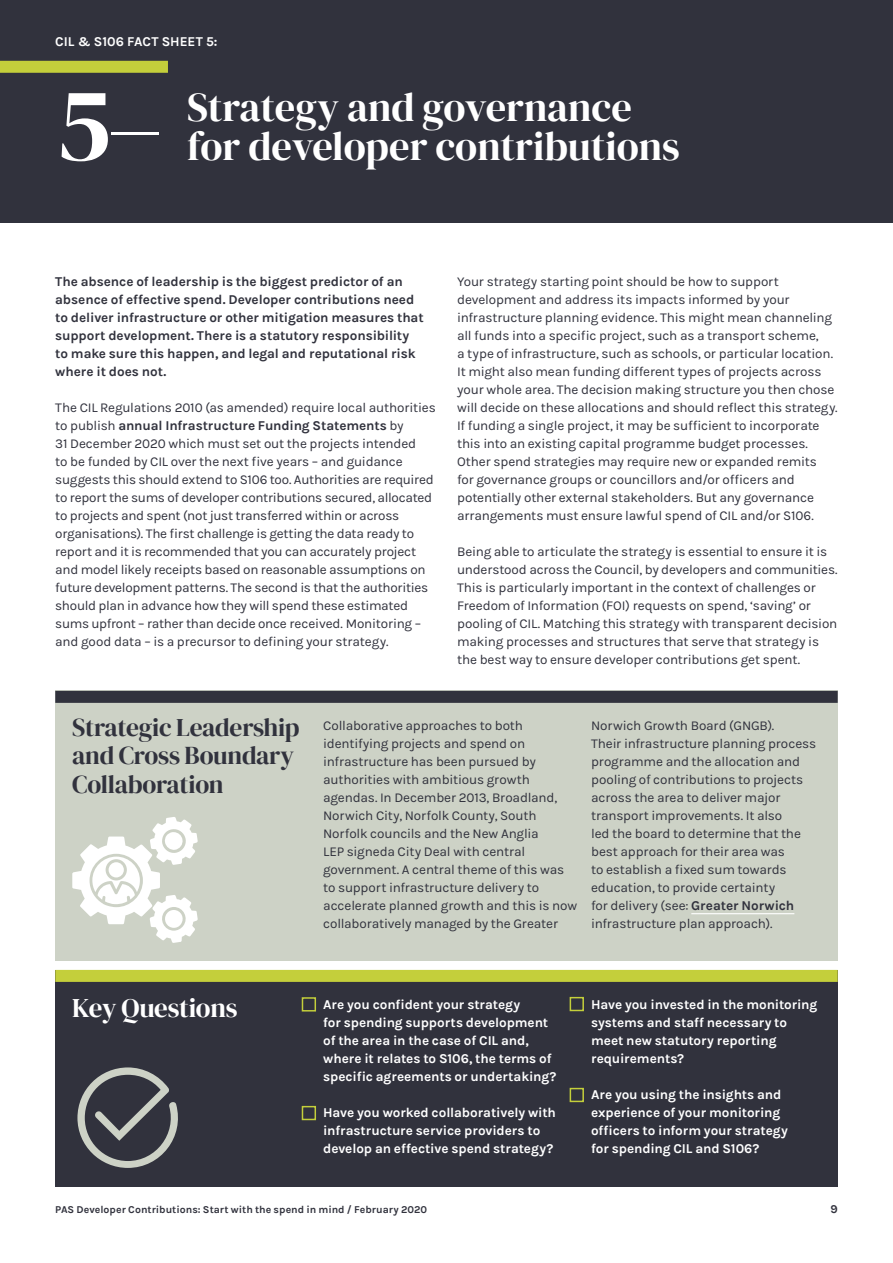
<style>
.page{position:relative;width:893px;height:1263px;background:#fff}
.page>*{position:absolute;margin:0;border:0;box-sizing:border-box;transform-origin:0 0}
.t1{font:105px "DM Serif Display";color:#fff}
.t2{font:40.5px/39px "DM Serif Display";color:#fff}
.t3{font:27px "DM Serif Display";letter-spacing:-.01em;color:#fff}
.t4{font:25.5px/28.5px "DM Serif Display";letter-spacing:-.01em;color:#31323d}
.t5{font:13.5px/18px "Karla";letter-spacing:-.015em;color:#31323d}
.t6{font:700 13.5px/18px "Karla";letter-spacing:-.005em;color:#fff}
.t7{font:700 13.5px/18px "Karla";letter-spacing:-.005em;color:#31323d}
.t8{font:700 12px "Karla";color:#31323d}
.t9{font:700 10.5px "Karla";color:#31323d}
.s1{font-weight:700}
</style>
<div class="page">
<div style="left:55px;top:970px;width:783px;height:216px;background:#31323d"></div>
<div style="left:55px;top:691px;width:783px;height:270px;background:#cdd2c6"></div>
<div style="left:55px;top:691px;width:783px;height:12px;background:#31323d"></div>
<div style="left:55px;top:970px;width:783px;height:12px;background:#c4cf3b"></div>
<hr style="left:691px;top:913px;width:103px;height:1px;background:#fff">
<div style="left:302px;top:997px;width:14px;height:14px;border:2px solid #c4cf3b"></div>
<div style="left:570px;top:997px;width:14px;height:14px;border:2px solid #c4cf3b"></div>
<div style="left:570px;top:1088px;width:14px;height:14px;border:2px solid #c4cf3b"></div>
<div style="left:302px;top:1106px;width:14px;height:14px;border:2px solid #c4cf3b"></div>
<svg style="left:77px;top:1067px;width:101px;height:101px"></svg>
<div style="left:0;top:0;width:893px;height:223px;background:#31323d"></div>
<div style="left:0;top:61px;width:168px;height:12px;background:#c4cf3b"></div>
<svg style="left:72px;top:817px;width:126px;height:126px"></svg>
<p class="t6" style="left:55px;top:32px;width:164px">CIL &amp; S106 FACT SHEET 5:</p>
<h1 class="t1" style="left:55px;top:64px;width:109px">5–</h1>
<h2 class="t2" style="left:187px;top:88px;width:494px">Strategy and governance for developer contributions</h2>
<p class="t7" style="left:55px;top:272px;width:370px">The absence of leadership is the biggest predictor of an absence of effective spend. Developer contributions need to deliver infrastructure or other mitigation measures that support development. There is a statutory responsibility to make sure this happen, and legal and reputational risk where it does not.</p>
<p class="t5" style="left:55px;top:398px;width:382px">The CIL Regulations 2010 (as amended) require local authorities to publish <span class="s1">annual Infrastructure Funding Statements</span> by<br>31 December 2020 which must set out the projects intended<br>to be funded by CIL over the next five years – and guidance suggests this should extend to S106 too. Authorities are required to report the sums of developer contributions secured, allocated to projects and spent (not just transferred within or across organisations). The first challenge is getting the data ready to report and it is recommended that you can accurately project and model likely receipts based on reasonable assumptions on future development patterns. The second is that the authorities should plan in advance how they will spend these estimated sums upfront – rather than decide once received. Monitoring – and good data – is a precursor to defining your strategy.</p>
<p class="t5" style="left:457px;top:272px;width:382px">Your strategy starting point should be how to support development and address its impacts informed by your infrastructure planning evidence. This might mean channeling all funds into a specific project, such as a transport scheme,<br>a type of infrastructure, such as schools, or particular location.<br>It might also mean funding different types of projects across your whole area. The decision making structure you then chose will decide on these allocations and should reflect this strategy.<br>If funding a single project, it may be sufficient to incorporate this into an existing capital programme budget processes.<br>Other spend strategies may require new or expanded remits<br>for governance groups or councillors and/or officers and potentially other external stakeholders. But any governance arrangements must ensure lawful spend of CIL and/or S106.</p>
<p class="t5" style="left:457px;top:542px;width:382px">Being able to articulate the strategy is essential to ensure it is understood across the Council, by developers and communities.<br>This is particularly important in the context of challenges or Freedom of Information (FOI) requests on spend, ‘saving’ or pooling of CIL. Matching this strategy with transparent decision making processes and structures that serve that strategy is the best way to ensure developer contributions get spent.</p>
<h3 class="t4" style="left:72px;top:713px;width:229px">Strategic Leadership and Cross Boundary<br>Collaboration</h3>
<p class="t5" style="left:323px;top:717px;width:256px">Collaborative approaches to both identifying projects and spend on infrastructure has been pursued by authorities with ambitious growth agendas. In December 2013, Broadland, Norwich City, Norfolk County, South Norfolk councils and the New Anglia<br>LEP signeda City Deal with central government. A central theme of this was to support infrastructure delivery to accelerate planned growth and this is now collaboratively managed by the Greater</p>
<p class="t5" style="left:591px;top:717px;width:227px">Norwich Growth Board (GNGB).<br>Their infrastructure planning process programme and the allocation and pooling of contributions to projects across the area to deliver major transport improvements. It also<br>led the board to determine that the best approach for their area was<br>to establish a fixed sum towards education, to provide certainty<br>for delivery (see: <span class="s1">Greater Norwich </span>infrastructure plan approach).</p>
<h3 class="t3" style="left:72px;top:992px;width:167px">Key Questions</h3>
<p class="t6" style="left:323px;top:995px;width:235px">Are you confident your strategy<br>for spending supports development of the area in the case of CIL and, where it relates to S106, the terms of specific agreements or undertaking?</p>
<p class="t6" style="left:323px;top:1103px;width:234px">Have you worked collaboratively with infrastructure service providers to develop an effective spend strategy?</p>
<p class="t6" style="left:591px;top:995px;width:228px">Have you invested in the monitoring systems and staff necessary to meet new statutory reporting requirements?</p>
<p class="t6" style="left:591px;top:1085px;width:198px">Are you using the insights and experience of your monitoring officers to inform your strategy for spending CIL and S106?</p>
<p class="t9" style="left:55px;top:1203px;width:373px">PAS Developer Contributions: Start with the spend in mind / February 2020</p>
<p class="t8" style="left:830px;top:1202px;width:9px">9</p>
</div>
